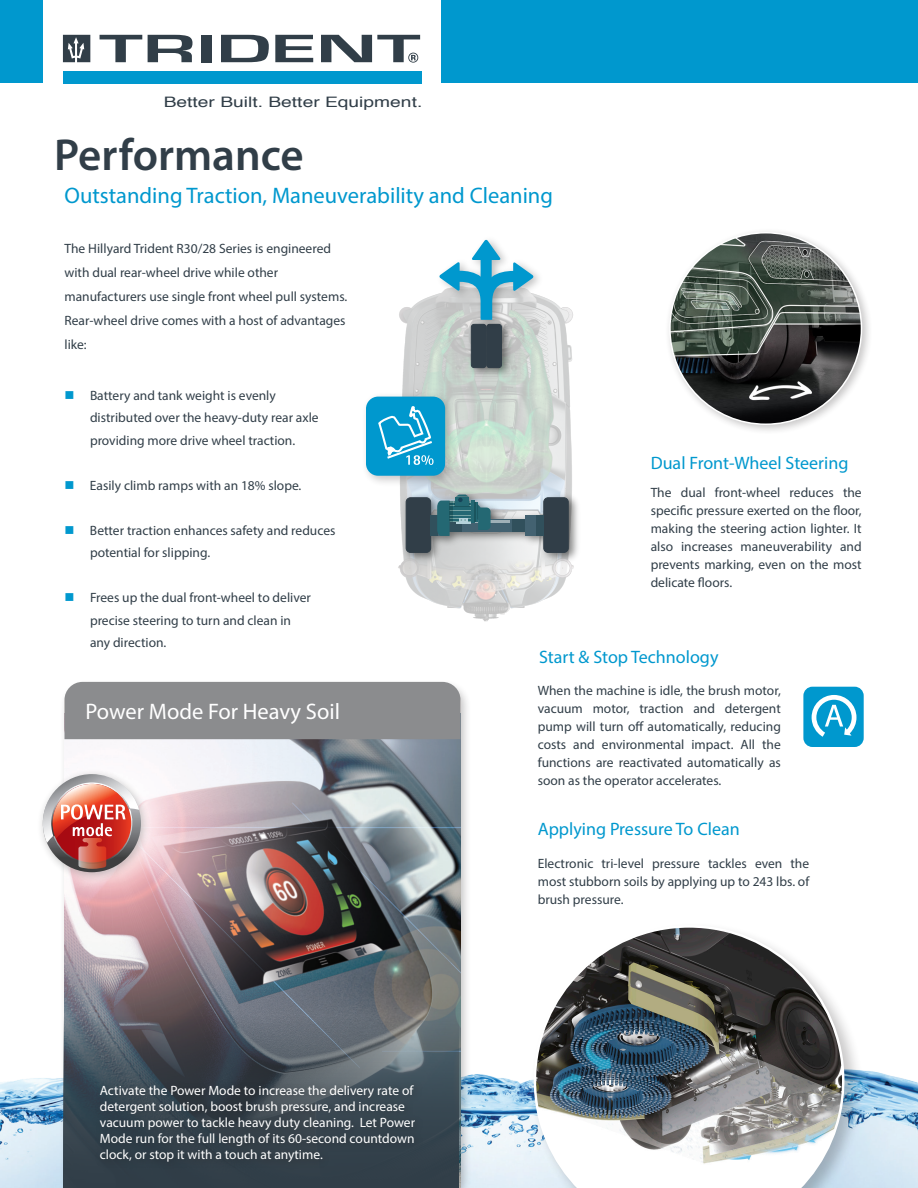
<style>
.page{position:relative;width:918px;height:1188px;background:#fff}
.page>*{position:absolute;margin:0;border:0;box-sizing:border-box;transform-origin:0 0}
.t1{font:600 45px "Myriad Pro";color:#313e48}
.t2{font:22.5px "Myriad Pro";color:#0098ce}
.t3{font:22.5px "Myriad Pro";color:#fff}
.t4{font:18px "Myriad Pro";color:#0098ce}
.t5{font:14.4px "Helvetica";color:#313e48;scale:1.33 1}
.t6{font:13.5px/18px "Myriad Pro";color:#313e48;text-align:justify}
.t7{font:13.5px/16.2px "Myriad Pro";color:#fff}
.s1{color:#0098ce}
</style>
<div class="page">
<img style="left:0;top:1070px;width:918px;height:118px">
<div style="left:59px;top:680px;width:413px;height:508px;background:#231f20;opacity:.25"></div>
<img style="left:65px;top:739px;width:395px;height:449px">
<div style="left:37px;top:768px;width:114px;height:114px;background:#231f20;opacity:.25"></div>
<svg style="left:43px;top:774px;width:96px;height:95px"></svg>
<div style="left:64px;top:682px;width:396px;height:57px;background:#8b8c8e"></div>
<div style="left:0;top:0;width:918px;height:83px;background:#0098ce"></div>
<img style="left:398px;top:296px;width:176px;height:326px">
<img style="left:464px;top:333px;width:52px;height:48px">
<div style="left:487px;top:324px;width:14px;height:44px;background:#313e48;border-radius:3px"></div>
<div style="left:487px;top:324px;width:15px;height:44px;border:1px solid #313e48;border-radius:3px"></div>
<div style="left:471px;top:324px;width:15px;height:44px;background:#313e48;border-radius:3px"></div>
<div style="left:471px;top:324px;width:15px;height:44px;border:1px solid #313e48;border-radius:3px"></div>
<img style="left:432px;top:239px;width:116px;height:94px">
<svg style="left:439px;top:240px;width:95px;height:80px"></svg>
<img style="left:399px;top:486px;width:179px;height:80px">
<div style="left:406px;top:498px;width:25px;height:54px;background:#313e48;border-radius:4px"></div>
<div style="left:406px;top:497px;width:25px;height:56px;border:1px solid #313e48;border-radius:4px"></div>
<div style="left:544px;top:498px;width:24px;height:54px;background:#313e48;border-radius:4px"></div>
<div style="left:543px;top:497px;width:26px;height:56px;border:1px solid #313e48;border-radius:4px"></div>
<div style="left:487px;top:519px;width:38px;height:13px;background:#436271"></div>
<div style="left:525px;top:515px;width:19px;height:20px;background:#436271"></div>
<div style="left:536px;top:515px;width:8px;height:20px;background:#31505c"></div>
<div style="left:513px;top:519px;width:12px;height:13px;background:#31505c"></div>
<hr style="left:487px;top:520px;width:23px;height:3px;background:#fff">
<div style="left:431px;top:515px;width:7px;height:20px;background:#31505c"></div>
<svg style="left:437px;top:495px;width:54px;height:41px;background:#4d7b84"></svg>
<div style="left:530px;top:922px;width:334px;height:266px;background:#231f20;opacity:.25"></div>
<svg style="left:534px;top:925px;width:310px;height:263px"></svg>
<div style="left:361px;top:392px;width:96px;height:95px;background:#231f20;opacity:.25"></div>
<div style="left:366px;top:397px;width:79px;height:79px;background:#0098ce;border-radius:12px"></div>
<svg style="left:378px;top:406px;width:56px;height:59px"></svg>
<div style="left:664px;top:227px;width:209px;height:209px;background:#231f20;opacity:.25"></div>
<img style="left:670px;top:233px;width:191px;height:191px;border-radius:96px">
<div style="left:44px;top:0;width:397px;height:130px;background:#fff"></div>
<svg style="left:100px;top:35px;width:42px;height:27px"></svg>
<svg style="left:148px;top:35px;width:45px;height:27px"></svg>
<div style="left:201px;top:35px;width:10px;height:27px;background:#313e48"></div>
<svg style="left:221px;top:35px;width:48px;height:27px"></svg>
<svg style="left:275px;top:35px;width:38px;height:27px"></svg>
<svg style="left:321px;top:35px;width:99px;height:28px"></svg>
<div style="left:63px;top:71px;width:358px;height:13px;background:#0098ce"></div>
<svg style="left:63px;top:35px;width:27px;height:27px"></svg>
<svg style="left:63px;top:1017px;width:396px;height:171px;background:#4c555f"></svg>
<div style="left:95px;top:1079px;width:329px;height:93px;background:#231f20;opacity:.5"></div>
<div style="left:803px;top:687px;width:61px;height:60px;background:#0098ce;border-radius:9px"></div>
<svg style="left:811px;top:695px;width:46px;height:42px"></svg>
<p class="t5" style="left:164px;top:91px;width:196px">Better Built. Better Equipment.</p>
<p class="t1" style="left:54px;top:127px;width:251px">Performance</p>
<p class="t2" style="left:64px;top:181px;width:490px">Outstanding Traction, Maneuverability and Cleaning</p>
<p class="t6" style="left:64px;top:236px;width:284px;line-height:24px;text-align:left">The Hillyard Trident R30/28 Series is engineered with dual rear-wheel drive while other manufacturers use single front wheel pull systems.<br>Rear-wheel drive comes with a host of advantages like:</p>
<p class="t6" style="left:64px;top:386px;width:213px"><span class="s1">■</span> Battery and tank weight is evenly</p>
<p class="t6" style="left:90px;top:408px;width:230px">distributed over the heavy-duty rear axle</p>
<p class="t6" style="left:90px;top:431px;width:207px">providing more drive wheel traction.</p>
<p class="t6" style="left:64px;top:476px;width:238px"><span class="s1">■</span> Easily climb ramps with an 18% slope.</p>
<p class="t6" style="left:90px;top:519px;width:247px;line-height:22.5px;text-indent:-26px"><span class="s1">■</span> Better traction enhances safety and reduces potential for slipping.</p>
<p class="t6" style="left:64px;top:588px;width:248px"><span class="s1">■</span> Frees up the dual front-wheel to deliver</p>
<p class="t6" style="left:90px;top:611px;width:203px">precise steering to turn and clean in</p>
<p class="t6" style="left:90px;top:633px;width:78px">any direction.</p>
<p class="t3" style="left:86px;top:697px;width:256px">Power Mode For Heavy Soil</p>
<p class="t7" style="left:100px;top:1082px;width:317px">Activate the Power Mode to increase the delivery rate of detergent solution, boost brush pressure, and increase vacuum power to tackle heavy duty cleaning. Let Power Mode run for the full length of its 60-second countdown clock, or stop it with a touch at anytime.</p>
<p class="t4" style="left:651px;top:452px;width:199px">Dual Front-Wheel Steering</p>
<p class="t6" style="left:651px;top:483px;width:213px">The dual front-wheel reduces the specific pressure exerted on the floor, making the steering action lighter. It also increases maneuverability and prevents marking, even on the most delicate floors.</p>
<p class="t4" style="left:539px;top:646px;width:181px">Start &amp; Stop Technology</p>
<p class="t6" style="left:538px;top:681px;width:245px">When the machine is idle, the brush motor, vacuum motor, traction and detergent pump will turn off automatically, reducing costs and environmental impact. All the functions are reactivated automatically as soon as the operator accelerates.</p>
<p class="t4" style="left:538px;top:818px;width:203px">Applying Pressure To Clean</p>
<p class="t6" style="left:538px;top:854px;width:273px">Electronic tri-level pressure tackles even the most stubborn soils by applying up to 243 lbs. of brush pressure.</p>
</div>
